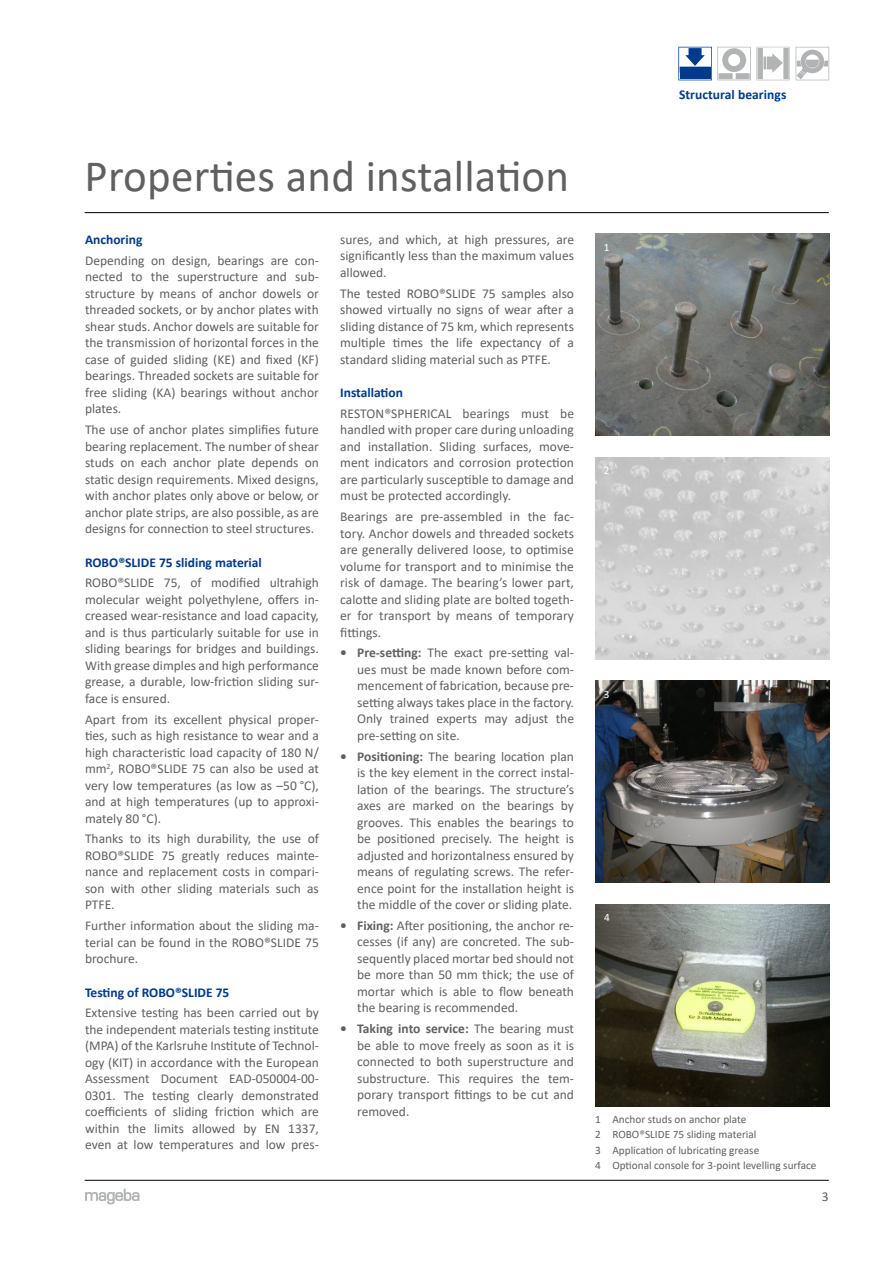
<style>
.page{position:relative;width:893px;height:1263px;background:#fff}
.page>*{position:absolute;margin:0;border:0;box-sizing:border-box;transform-origin:0 0}
.t1{font:45px "Calibri";letter-spacing:.005em;color:#616060}
.t2{font:13.5px/16.5px "Calibri";color:#616060;text-align:justify}
.t3{font:700 13.5px "Calibri";color:#003a8c}
.t4{font:11.25px/15.6px "Calibri";color:#616060}
.t5{font:11.25px "Calibri";color:#fff}
.s1{font-weight:700}
</style>
<div class="page">
<hr style="left:85px;top:1180px;width:744px;height:1px;background:#000">
<hr style="left:85px;top:212px;width:744px;height:1px;background:#000">
<svg style="left:85px;top:1189px;width:55px;height:15px"></svg>
<svg style="left:796px;top:47px;width:34px;height:33px"></svg>
<svg style="left:796px;top:72px;width:8px;height:7px"></svg>
<svg style="left:678px;top:47px;width:112px;height:33px"></svg>
<img style="left:595px;top:234px;width:234px;height:202px">
<img style="left:595px;top:457px;width:234px;height:202px">
<img style="left:595px;top:681px;width:234px;height:202px">
<img style="left:595px;top:904px;width:234px;height:202px">
<p class="t3" style="left:679px;top:85px;width:109px">Structural bearings</p>
<h1 class="t1" style="left:85px;top:145px;width:486px">Properties and installation</h1>
<p class="t3" style="left:85px;top:230px;width:59px">Anchoring</p>
<p class="t2" style="left:85px;top:252px;width:235px">Depending on design, bearings are con&shy;nected to the superstructure and sub&shy;structure by means of anchor dowels or threaded sockets, or by anchor plates with shear studs. Anchor dowels are suitable for the transmission of horizontal forces in the case of guided sliding (KE) and fixed (KF) bearings. Threaded sockets are suitable for free sliding (KA) bearings without anchor plates.</p>
<p class="t2" style="left:85px;top:421px;width:235px">The use of anchor plates simplifies future bearing replacement. The number of shear studs on each anchor plate depends on static design requirements. Mixed designs, with anchor plates only above or below, or anchor plate strips, are also possible, as are designs for connection to steel structures.</p>
<p class="t3" style="left:85px;top:552px;width:178px">ROBO®SLIDE 75 sliding material</p>
<p class="t2" style="left:85px;top:574px;width:235px">ROBO®SLIDE 75, of modified ultrahigh molecular weight polyethylene, offers in&shy;creased wear-resistance and load capacity, and is thus particularly suitable for use in sliding bearings for bridges and buildings.<br>With grease dimples and high performance grease, a durable, low-friction sliding sur&shy;face is ensured.</p>
<p class="t2" style="left:85px;top:710px;width:235px">Apart from its excellent physical proper&shy;ties, such as high resistance to wear and a high characteristic load capacity of 180 N/ mm<sup>2</sup>, ROBO®SLIDE 75 can also be used at very low temperatures (as low as –50 °C), and at high temperatures (up to approxi&shy;mately 80 °C).</p>
<p class="t2" style="left:85px;top:830px;width:235px">Thanks to its high durability, the use of ROBO®SLIDE 75 greatly reduces mainte&shy;nance and replacement costs in compari&shy;son with other sliding materials such as PTFE.</p>
<p class="t2" style="left:85px;top:917px;width:235px">Further information about the sliding ma&shy;terial can be found in the ROBO®SLIDE 75 brochure.</p>
<p class="t3" style="left:85px;top:982px;width:146px">Testing of ROBO®SLIDE 75</p>
<p class="t2" style="left:85px;top:1004px;width:235px">Extensive testing has been carried out by the independent materials testing institute (MPA) of the Karlsruhe Institute of Technol&shy;ogy (KIT) in accordance with the European Assessment Document EAD-050004-00- 0301. The testing clearly demonstrated coefficients of sliding friction which are within the limits allowed by EN 1337, even at low temperatures and low pres-</p>
<p class="t2" style="left:340px;top:231px;width:235px">sures, and which, at high pressures, are significantly less than the maximum values allowed.</p>
<p class="t2" style="left:340px;top:285px;width:235px">The tested ROBO®SLIDE 75 samples also showed virtually no signs of wear after a sliding distance of 75 km, which represents multiple times the life expectancy of a standard sliding material such as PTFE.</p>
<p class="t3" style="left:340px;top:383px;width:64px">Installation</p>
<p class="t2" style="left:340px;top:405px;width:235px">RESTON®SPHERICAL bearings must be handled with proper care during unloading and installation. Sliding surfaces, move&shy;ment indicators and corrosion protection are particularly susceptible to damage and must be protected accordingly.</p>
<p class="t2" style="left:340px;top:508px;width:235px">Bearings are pre-assembled in the fac&shy;tory. Anchor dowels and threaded sockets are generally delivered loose, to optimise volume for transport and to minimise the risk of damage. The bearing’s lower part, calotte and sliding plate are bolted togeth&shy;er for transport by means of temporary fittings.</p>
<p class="t2" style="left:357px;top:644px;width:218px;text-indent:-17px"><span class="s1">• Pre-setting:</span> The exact pre-setting val&shy;ues must be made known before com&shy;mencement of fabrication, because pre&shy;setting always takes place in the factory.<br>Only trained experts may adjust the pre-setting on site.</p>
<p class="t2" style="left:357px;top:748px;width:218px;text-indent:-17px"><span class="s1">• Positioning:</span> The bearing location plan is the key element in the correct instal&shy;lation of the bearings. The structure’s axes are marked on the bearings by grooves. This enables the bearings to be positioned precisely. The height is adjusted and horizontalness ensured by means of regulating screws. The refer&shy;ence point for the installation height is the middle of the cover or sliding plate.</p>
<p class="t2" style="left:357px;top:917px;width:218px;text-indent:-17px"><span class="s1">• Fixing:</span> After positioning, the anchor re&shy;cesses (if any) are concreted. The sub&shy;sequently placed mortar bed should not be more than 50 mm thick; the use of mortar which is able to flow beneath the bearing is recommended.</p>
<p class="t2" style="left:357px;top:1020px;width:218px;text-indent:-17px"><span class="s1">• Taking into service:</span> The bearing must be able to move freely as soon as it is connected to both superstructure and substructure. This requires the tem&shy;porary transport fittings to be cut and removed.</p>
<p class="t5" style="left:604px;top:239px;width:7px">1</p>
<p class="t5" style="left:604px;top:462px;width:7px">2</p>
<p class="t5" style="left:604px;top:686px;width:7px">3</p>
<p class="t5" style="left:604px;top:909px;width:7px">4</p>
<p class="t4" style="left:595px;top:1111px;width:223px">1 Anchor studs on anchor plate<br>2 ROBO®SLIDE 75 sliding material<br>3 Application of lubricating grease<br>4 Optional console for 3-point levelling surface</p>
<p class="t2" style="left:822px;top:1188px;width:8px">3</p>
</div>
